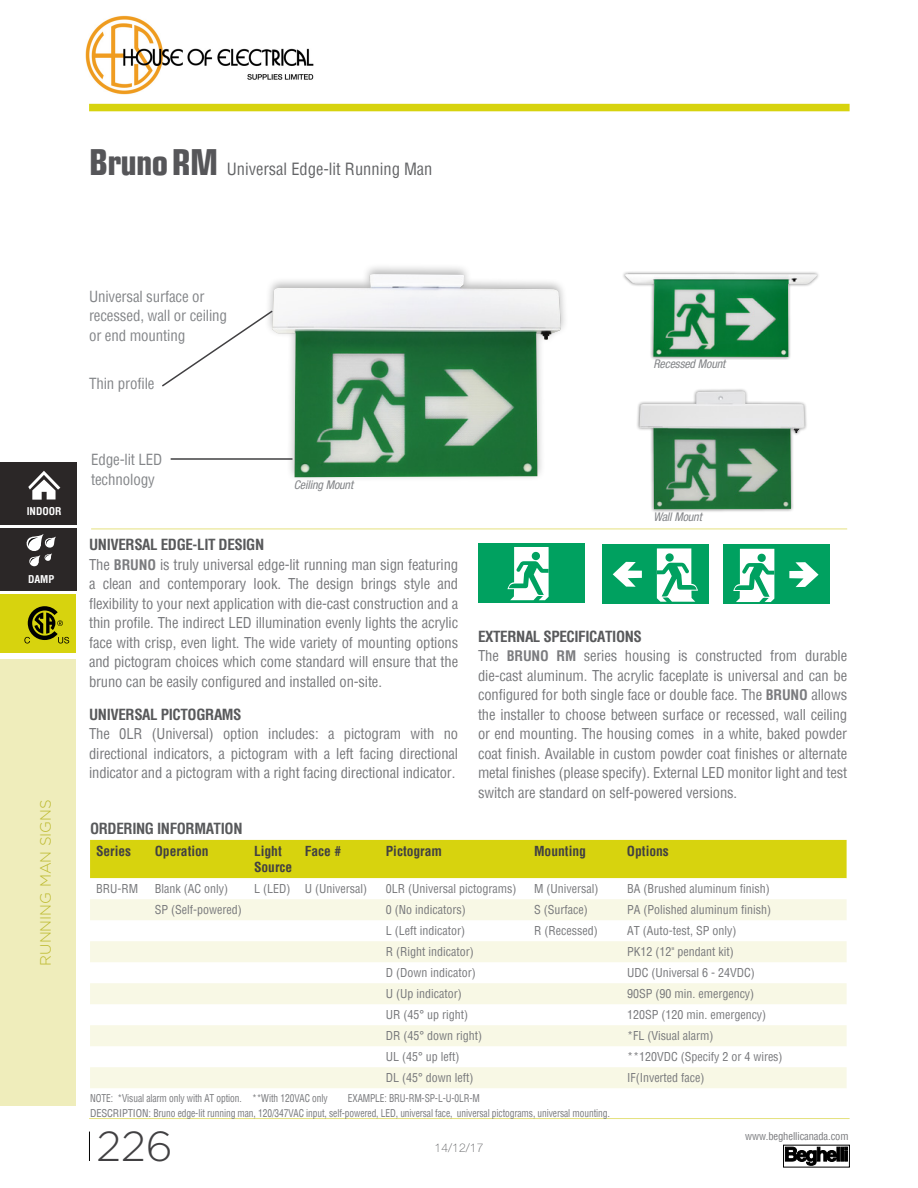
<style>
.page{position:relative;width:918px;height:1188px;background:#fff}
.page>*{position:absolute;margin:0;border:0;box-sizing:border-box;transform-origin:0 0}
.t1{font:300 42px "Gotham HTF";color:#414042}
.t2{font:700 condensed 36px "Eurostile LT";letter-spacing:-.02em;color:#565659}
.t3{font:condensed 16.5px "Helvetica";color:#636466}
.t4{font:condensed 15px/19.5px "Helvetica";letter-spacing:-.01em;color:#838588}
.t5{font:700 condensed 15px "Helvetica";letter-spacing:-.025em;color:#58595b}
.t6{font:300 15px "Gotham HTF";color:#bcb92d}
.t7{font:condensed 14.7px/19.5px "Helvetica";letter-spacing:-.01em;color:#77787b;text-align:justify}
.t8{font:700 condensed 13.5px/16.2px "Helvetica";color:#414042}
.t9{font:condensed 12px "Helvetica";color:#77787b}
.t10{font:italic condensed 12px "Helvetica Neue LT Pro";letter-spacing:-.01em;color:#838588}
.t11{font:100 12px "Helvetica Neue LT Pro";color:#58595b}
.t12{font:condensed 10.5px/15px "Helvetica";letter-spacing:-.01em;color:#77787b;scale:.9 1}
.t13{font:condensed 10.5px "Helvetica";letter-spacing:-.01em;color:#77787b}
.t14{font:700 condensed 10.5px "Helvetica";color:#fff}
.s1{font-weight:700;font-size:14.25px;color:#7b7c7f}
</style>
<div class="page">
<div style="left:89px;top:104px;width:761px;height:7px;background:#d7d30e"></div>
<svg style="left:89px;top:1132px;width:1px;height:29px"></svg>
<hr style="left:89px;top:1118px;width:761px;height:1px;background:#e5e17e">
<div style="left:0;top:659px;width:76px;height:446px;background:#efedbb"></div>
<svg style="left:845px;top:1147px;width:3px;height:14px"></svg>
<hr style="left:841px;top:1147px;width:3px;height:14px;background:#000">
<div style="left:837px;top:1147px;width:3px;height:14px;background:#000;border:1px solid #000"></div>
<svg style="left:785px;top:1147px;width:52px;height:18px"></svg>
<div style="left:636px;top:388px;width:172px;height:125px;background:#000;opacity:.5"></div>
<img style="left:639px;top:391px;width:166px;height:119px">
<div style="left:622px;top:270px;width:198px;height:90px;background:#000;opacity:.5"></div>
<img style="left:625px;top:274px;width:192px;height:83px">
<div style="left:264px;top:263px;width:305px;height:220px;background:#000;opacity:.3"></div>
<img style="left:272px;top:274px;width:289px;height:203px">
<div style="left:478px;top:544px;width:106px;height:59px;background:#00a160"></div>
<svg style="left:507px;top:547px;width:42px;height:53px"></svg>
<div style="left:602px;top:545px;width:106px;height:59px;background:#00a160"></div>
<svg style="left:657px;top:548px;width:41px;height:54px"></svg>
<svg style="left:613px;top:562px;width:29px;height:25px"></svg>
<div style="left:723px;top:545px;width:106px;height:59px;background:#00a160"></div>
<svg style="left:733px;top:549px;width:41px;height:53px"></svg>
<svg style="left:789px;top:562px;width:30px;height:25px"></svg>
<hr style="left:91px;top:529px;width:756px;height:1px;background:#e5e17e">
<div style="left:0;top:595px;width:76px;height:58px;background:#d7d30e"></div>
<div style="left:90px;top:840px;width:757px;height:38px;background:#d7d30e"></div>
<svg style="left:90px;top:878px;width:757px;height:1px"></svg>
<svg style="left:90px;top:899px;width:757px;height:189px;fill:#f8f8e5"></svg>
<svg style="left:24px;top:606px;width:45px;height:38px"></svg>
<hr style="left:171px;top:458px;width:121px;height:2px;background:#414042">
<div style="left:153px;top:302px;width:128px;height:94px;background:#fff"></div>
<svg style="left:162px;top:309px;width:112px;height:78px"></svg>
<div style="left:0;top:463px;width:76px;height:62px;background:#2b2727"></div>
<svg style="left:28px;top:471px;width:32px;height:29px"></svg>
<div style="left:0;top:529px;width:76px;height:62px;background:#2b2727"></div>
<svg style="left:26px;top:534px;width:30px;height:33px"></svg>
<img style="left:85px;top:15px;width:229px;height:80px">
<h2 class="t2" style="left:89px;top:140px;width:131px">Bruno RM</h2>
<p class="t3" style="left:227px;top:158px;width:207px">Universal Edge-lit Running Man</p>
<p class="t14" style="left:27px;top:504px;width:36px">INDOOR</p>
<p class="t14" style="left:28px;top:572px;width:28px">DAMP</p>
<p class="t6" style="left:37px;top:966px;width:168px;rotate:-90deg">RUNNING MAN SIGNS</p>
<p class="t4" style="left:89px;top:286px;width:139px">Universal surface or recessed, wall or ceiling or end mounting</p>
<p class="t4" style="left:89px;top:374px;width:67px">Thin profile</p>
<p class="t10" style="left:653px;top:356px;width:73px">Recessed Mount</p>
<p class="t4" style="left:91px;top:450px;width:73px">Edge-lit LED technology</p>
<p class="t10" style="left:294px;top:478px;width:61px">Ceiling Mount</p>
<p class="t5" style="left:89px;top:535px;width:177px">UNIVERSAL EDGE-LIT DESIGN</p>
<p class="t7" style="left:89px;top:555px;width:371px">The <span class="s1">BRUNO</span> is truly universal edge-lit running man sign featuring a clean and contemporary look. The design brings style and flexibility to your next application with die-cast construction and a thin profile. The indirect LED illumination evenly lights the acrylic face with crisp, even light. The wide variety of mounting options and pictogram choices which come standard will ensure that the bruno can be easily configured and installed on-site.</p>
<p class="t5" style="left:89px;top:705px;width:154px">UNIVERSAL PICTOGRAMS</p>
<p class="t7" style="left:89px;top:724px;width:371px">The 0LR (Universal) option includes: a pictogram with no directional indicators, a pictogram with a left facing directional indicator and a pictogram with a right facing directional indicator.</p>
<p class="t10" style="left:653px;top:510px;width:50px">Wall Mount</p>
<p class="t5" style="left:478px;top:626px;width:165px">EXTERNAL SPECIFICATIONS</p>
<p class="t7" style="left:478px;top:646px;width:371px">The <span class="s1">BRUNO RM</span> series housing is constructed from durable die-cast aluminum. The acrylic faceplate is universal and can be configured for both single face or double face. The <span class="s1">BRUNO</span> allows the installer to choose between surface or recessed, wall ceiling or end mounting. The housing comes in a white, baked powder coat finish. Available in custom powder coat finishes or alternate metal finishes (please specify). External LED monitor light and test switch are standard on self-powered versions.</p>
<p class="t5" style="left:90px;top:819px;width:154px">ORDERING INFORMATION</p>
<p class="t8" style="left:96px;top:843px;width:37px">Series</p>
<p class="t8" style="left:155px;top:843px;width:55px">Operation</p>
<p class="t8" style="left:254px;top:843px;width:40px">Light<br>Source</p>
<p class="t8" style="left:305px;top:843px;width:38px">Face #</p>
<p class="t8" style="left:386px;top:843px;width:58px">Pictogram</p>
<p class="t8" style="left:534px;top:843px;width:53px">Mounting</p>
<p class="t8" style="left:627px;top:843px;width:43px">Options</p>
<p class="t9" style="left:96px;top:881px;width:43px">BRU-RM</p>
<p class="t9" style="left:155px;top:881px;width:75px">Blank (AC only)</p>
<p class="t9" style="left:254px;top:881px;width:115px">L (LED) U (Universal)</p>
<p class="t9" style="left:386px;top:881px;width:132px">0LR (Universal pictograms)</p>
<p class="t9" style="left:534px;top:881px;width:66px">M (Universal)</p>
<p class="t9" style="left:627px;top:881px;width:144px">BA (Brushed aluminum finish)</p>
<p class="t9" style="left:155px;top:902px;width:88px">SP (Self-powered)</p>
<p class="t9" style="left:386px;top:902px;width:81px">0 (No indicators)</p>
<p class="t9" style="left:534px;top:902px;width:55px">S (Surface)</p>
<p class="t9" style="left:627px;top:902px;width:146px">PA (Polished aluminum finish)</p>
<p class="t9" style="left:386px;top:923px;width:81px">L (Left indicator)</p>
<p class="t9" style="left:534px;top:923px;width:65px">R (Recessed)</p>
<p class="t9" style="left:627px;top:923px;width:111px">AT (Auto-test, SP only)</p>
<p class="t9" style="left:386px;top:944px;width:89px">R (Right indicator)</p>
<p class="t9" style="left:627px;top:944px;width:108px">PK12 (12" pendant kit)</p>
<p class="t9" style="left:386px;top:965px;width:91px">D (Down indicator)</p>
<p class="t9" style="left:627px;top:965px;width:129px">UDC (Universal 6 - 24VDC)</p>
<p class="t9" style="left:386px;top:986px;width:77px">U (Up indicator)</p>
<p class="t9" style="left:627px;top:986px;width:129px">90SP (90 min. emergency)</p>
<p class="t9" style="left:386px;top:1007px;width:84px">UR (45° up right)</p>
<p class="t9" style="left:627px;top:1007px;width:141px">120SP (120 min. emergency)</p>
<p class="t9" style="left:386px;top:1028px;width:98px">DR (45° down right)</p>
<p class="t9" style="left:627px;top:1028px;width:88px">*FL (Visual alarm)</p>
<p class="t9" style="left:386px;top:1049px;width:75px">UL (45° up left)</p>
<p class="t9" style="left:627px;top:1049px;width:157px">**120VDC (Specify 2 or 4 wires)</p>
<p class="t9" style="left:386px;top:1070px;width:89px">DL (45° down left)</p>
<p class="t9" style="left:627px;top:1070px;width:79px">IF(Inverted face)</p>
<p class="t12" style="left:90px;top:1090px;width:265px">NOTE: *Visual alarm only with AT option. **With 120VAC only</p>
<p class="t12" style="left:90px;top:1090px;width:579px;text-indent:258px">EXAMPLE: BRU-RM-SP-L-U-0LR-M<br>DESCRIPTION: Bruno edge-lit running man, 120/347VAC input, self-powered, LED, universal face, universal pictograms, universal mounting.</p>
<h1 class="t1" style="left:97px;top:1123px;width:78px">226</h1>
<p class="t13" style="left:745px;top:1129px;width:105px">www.beghellicanada.com</p>
<p class="t11" style="left:435px;top:1141px;width:50px">14/12/17</p>
</div>
